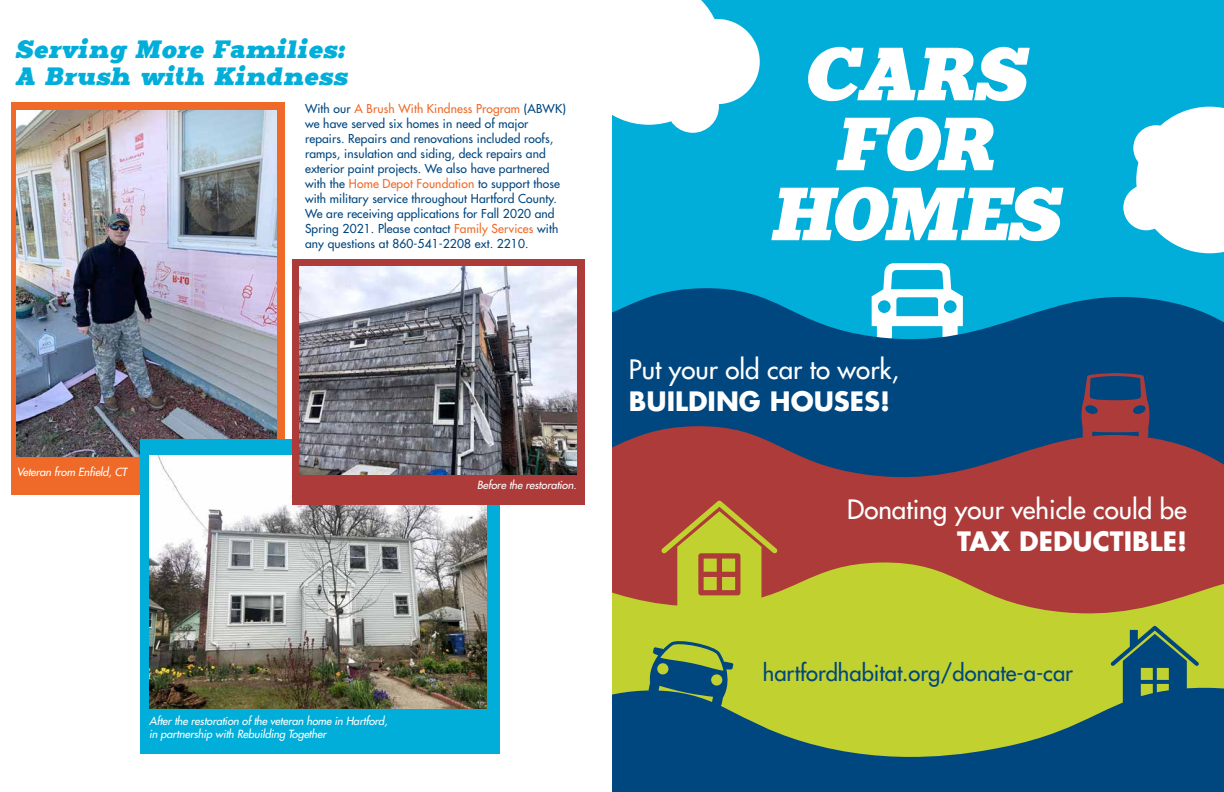
<style>
.page{position:relative;width:1224px;height:792px;background:#fff}
.page>*{position:absolute;margin:0;border:0;box-sizing:border-box;transform-origin:0 0}
.t1{font:italic 75px/70px "Merit";color:#fff;text-align:center}
.t2{font:26px "Futura";color:#fff}
.t3{font:700 26px "Futura";color:#fff}
.t4{font:italic 25px/27px "Merit";letter-spacing:.025em;color:#00aed9}
.t5{font:22px "Futura";color:#00467f}
.t6{font:12px/15px "Futura";letter-spacing:.01em;color:#00467f}
.t7{font:italic 11px/13px "Futura";letter-spacing:-.01em;color:#fff}
.s1{color:#ef6a29}
</style>
<div class="page">
<div style="left:11px;top:102px;width:274px;height:393px;background:#ef6a29"></div>
<img style="left:17px;top:110px;width:260px;height:347px">
<div style="left:140px;top:440px;width:359px;height:314px;background:#00aed9"></div>
<img style="left:149px;top:456px;width:337px;height:252px">
<div style="left:292px;top:259px;width:292px;height:246px;background:#ac3b3a"></div>
<img style="left:299px;top:266px;width:278px;height:208px">
<div style="left:612px;top:0;width:612px;height:792px;background:#00aed9"></div>
<svg style="left:884px;top:263px;width:67px;height:17px"></svg>
<svg style="left:612px;top:280px;width:612px;height:138px;fill:#00467f"></svg>
<svg style="left:612px;top:418px;width:612px;height:136px;background:#823d4a"></svg>
<svg style="left:612px;top:554px;width:612px;height:129px;background:#bba632"></svg>
<svg style="left:612px;top:683px;width:612px;height:109px;background:#457862"></svg>
<svg style="left:661px;top:501px;width:117px;height:108px;background:#b78a34"></svg>
<svg style="left:1081px;top:373px;width:68px;height:66px;background:#663f55"></svg>
<svg style="left:649px;top:638px;width:84px;height:69px;background:#52815c"></svg>
<svg style="left:1111px;top:626px;width:88px;height:82px;background:#507f5d"></svg>
<div style="left:612px;top:0;width:108px;height:125px;background:#fff"></div>
<svg style="left:1136px;top:107px;width:88px;height:146px"></svg>
<div style="left:1133px;top:125px;width:46px;height:46px;background:#fff;border-radius:50%"></div>
<div style="left:1123px;top:185px;width:46px;height:45px;background:#fff;border-radius:50%"></div>
<div style="left:675px;top:19px;width:85px;height:85px;background:#fff;border-radius:50%"></div>
<div style="left:667px;top:81px;width:52px;height:52px;background:#fff;border-radius:50%"></div>
<h3 class="t4" style="left:17px;top:36px;width:333px">Serving More Families:<br>A Brush with Kindness</h3>
<p class="t6" style="left:305px;top:101px;width:262px">With our <span class="s1">A Brush With Kindness Program</span> (ABWK) we have served six homes in need of major repairs. Repairs and renovations included roofs, ramps, insulation and siding, deck repairs and exterior paint projects. We also have partnered with the <span class="s1">Home Depot Foundation</span> to support those with military service throughout Hartford County.<br>We are receiving applications for Fall 2020 and Spring 2021. Please contact <span class="s1">Family Services</span> with any questions at 860-541-2208 ext. 2210.</p>
<p class="t7" style="left:17px;top:465px;width:112px">Veteran from Enfield, CT</p>
<p class="t7" style="left:149px;top:714px;width:240px">After the restoration of the veteran home in Hartford, in partnership with Rebuilding Together</p>
<p class="t7" style="left:477px;top:479px;width:101px">Before the restoration.</p>
<h1 class="t1" style="left:774px;top:41px;width:290px">CARS<br>FOR<br>HOMES</h1>
<h2 class="t2" style="left:629px;top:352px;width:272px">Put your old car to work,</h2>
<h2 class="t3" style="left:629px;top:383px;width:263px">BUILDING HOUSES!</h2>
<h2 class="t2" style="left:847px;top:492px;width:341px">Donating your vehicle could be</h2>
<h2 class="t3" style="left:957px;top:523px;width:231px">TAX DEDUCTIBLE!</h2>
<h3 class="t5" style="left:763px;top:658px;width:312px">hartfordhabitat.org/donate-a-car</h3>
</div>
